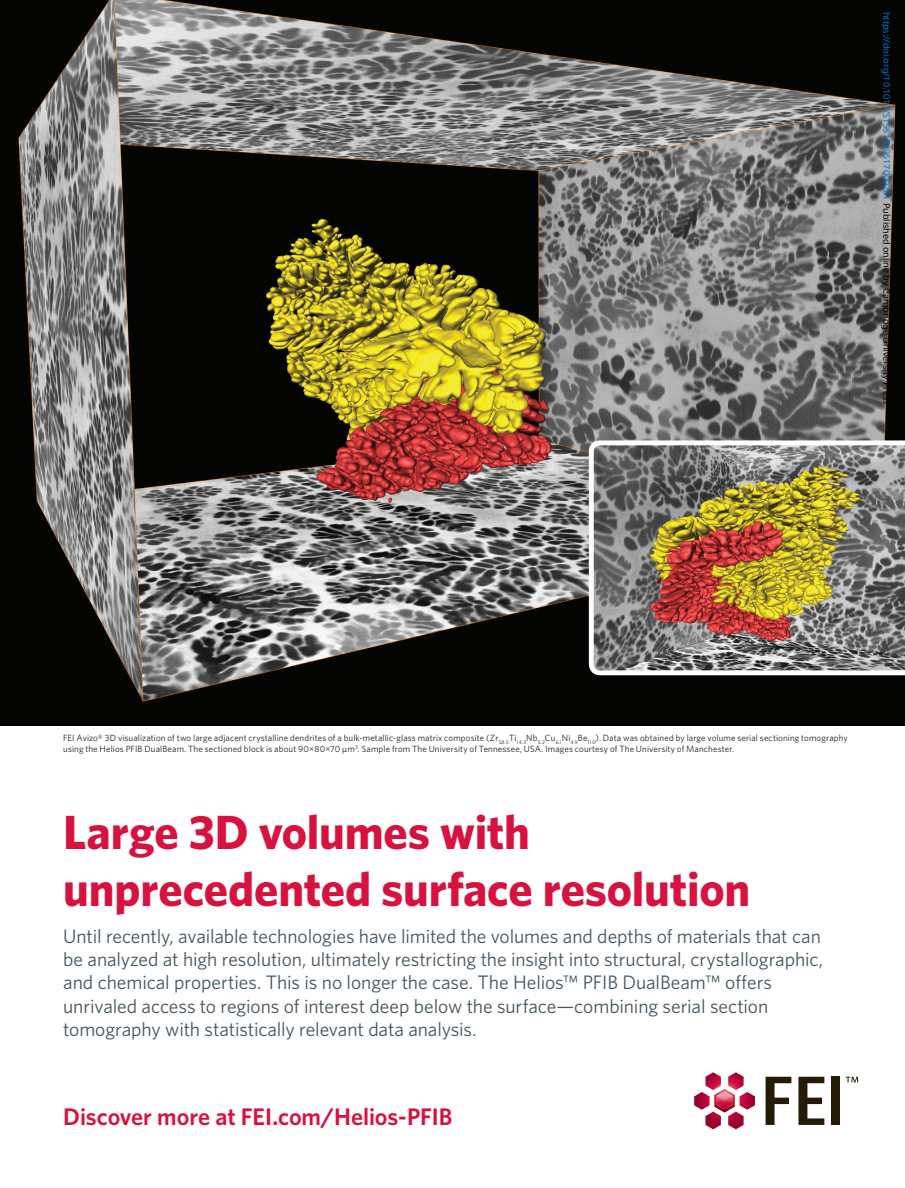
<style>
.page{position:relative;width:905px;height:1188px;background:#fff}
.page>*{position:absolute;margin:0;border:0;box-sizing:border-box;transform-origin:0 0}
.t1{font:700 48px/57.6px "Whitney";letter-spacing:-.005em;color:#d7123e}
.t2{font:600 24px "Whitney";letter-spacing:-.005em;color:#d7123e}
.t3{font:19.5px/23.4px "Whitney";letter-spacing:-.005em;color:#45555f}
.t4{font:9px/10.8px "Whitney";letter-spacing:.015em;color:#231f20}
.t5{font:9px "Noto Sans";color:#0172cf}
.s1{color:#000}
</style>
<div class="page">
<img style="left:0;top:0;width:904px;height:725px">
<svg style="left:765px;top:1077px;width:26px;height:48px"></svg>
<svg style="left:798px;top:1077px;width:26px;height:48px"></svg>
<div style="left:831px;top:1077px;width:9px;height:48px;background:#251a05"></div>
<svg style="left:694px;top:1072px;width:61px;height:57px"></svg>
<svg style="left:845px;top:1077px;width:13px;height:6px"></svg>
<svg style="left:589px;top:440px;width:315px;height:235px;background:#97866b"></svg>
<p class="t5" style="left:893px;top:12px;width:394px;rotate:90deg">https://doi.org/10.1017/S1551929517000281 <span class="s1">Published online by Cambridge University Press</span></p>
<p class="t4" style="left:63px;top:732px;width:786px">FEI Avizo® 3D visualization of two large adjacent crystalline dendrites of a bulk-metallic-glass matrix composite (Zr<sub>58.5</sub>Ti<sub>14.3</sub>Nb<sub>5.2</sub>Cu<sub>6.1</sub>Ni<sub>4.9</sub>Be<sub>11.0</sub>). Data was obtained by large volume serial sectioning tomography using the Helios PFIB DualBeam. The sectioned block is about 90×80×70 μm<sup>3</sup>. Sample from The University of Tennessee, USA. Images courtesy of The University of Manchester.</p>
<h1 class="t1" style="left:63px;top:802px;width:688px">Large 3D volumes with unprecedented surface resolution</h1>
<p class="t3" style="left:63px;top:924px;width:761px">Until recently, available technologies have limited the volumes and depths of materials that can be analyzed at high resolution, ultimately restricting the insight into structural, crystallographic, and chemical properties. This is no longer the case. The Helios™ PFIB DualBeam™ offers unrivaled access to regions of interest deep below the surface—combining serial section tomography with statistically relevant data analysis.</p>
<p class="t2" style="left:63px;top:1101px;width:391px">Discover more at FEI.com/Helios-PFIB</p>
</div>
